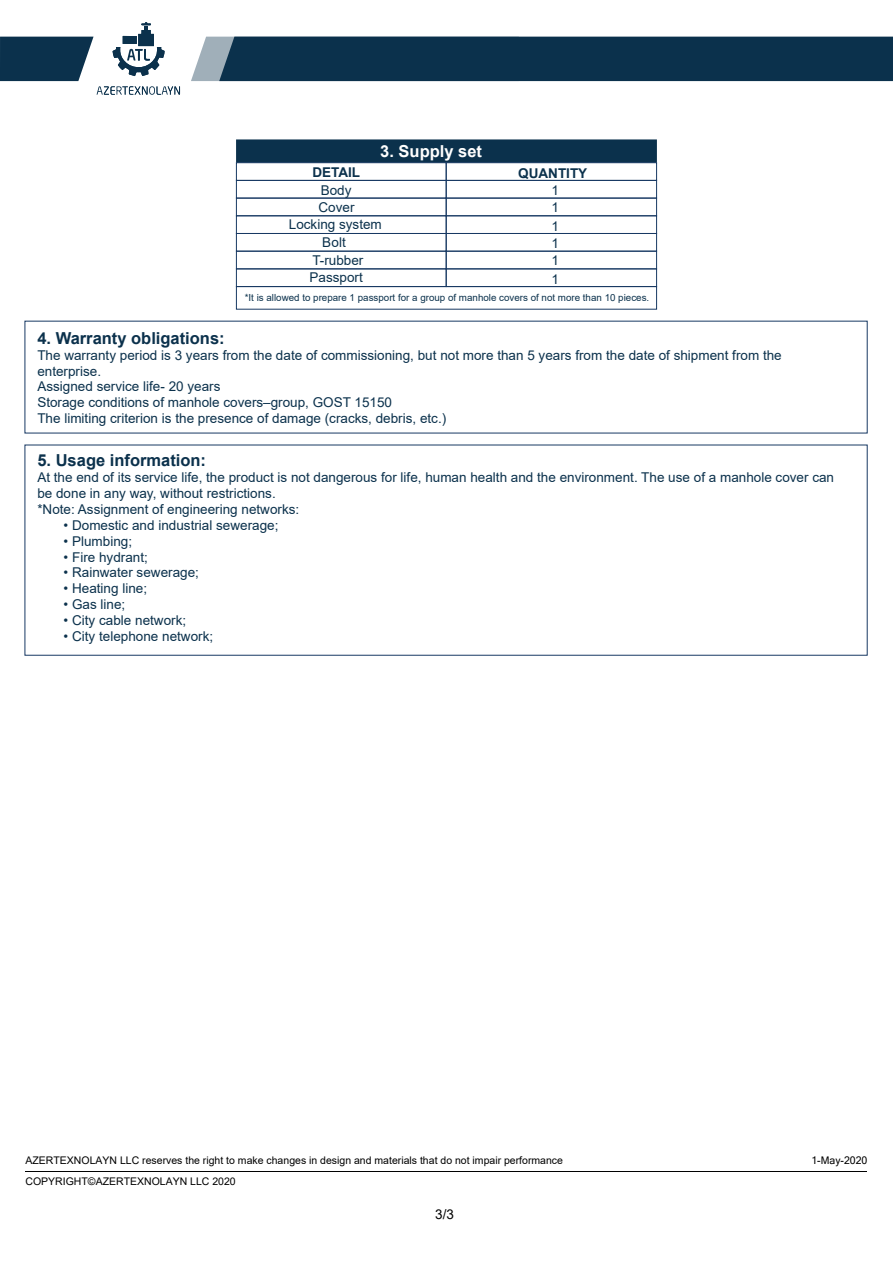
<style>
.page{position:relative;width:893px;height:1263px;background:#fff}
.page>*{position:absolute;margin:0;border:0;box-sizing:border-box;transform-origin:0 0}
.t1{font:700 16.5px "Arial";color:#0b314c}
.t2{font:700 16.5px "Arial";color:#fff}
.t3{font:13.5px/15.9px "Arial";color:#0b314c}
.t4{font:700 13.5px "Arial";color:#0b314c}
.t5{font:13.5px "Arial";color:#010101}
.t6{font:10.5px "Arial";color:#010101}
.t7{font:10.5px "Microsoft Sans Serif";color:#010101}
.t8{font:9.75px "Arial";color:#0b314c}
</style>
<div class="page">
<svg style="left:0;top:22px;width:180px;height:73px"></svg>
<div style="left:191px;top:37px;width:702px;height:44px;background:#0b314c"></div>
<div style="left:25px;top:445px;width:843px;height:211px;border:1px solid #183963"></div>
<div style="left:236px;top:139px;width:421px;height:23px;background:#0b314c"></div>
<div style="left:236px;top:198px;width:211px;height:18px;border:1px solid #183963"></div>
<div style="left:236px;top:215px;width:211px;height:19px;border:1px solid #183963"></div>
<div style="left:236px;top:162px;width:211px;height:19px;border:1px solid #183963"></div>
<div style="left:446px;top:162px;width:211px;height:19px;border:1px solid #183963"></div>
<div style="left:446px;top:198px;width:211px;height:18px;border:1px solid #183963"></div>
<div style="left:446px;top:180px;width:211px;height:18px;border:1px solid #183963"></div>
<div style="left:446px;top:215px;width:211px;height:19px;border:1px solid #183963"></div>
<div style="left:236px;top:268px;width:211px;height:19px;border:1px solid #183963"></div>
<div style="left:236px;top:233px;width:211px;height:19px;border:1px solid #183963"></div>
<div style="left:446px;top:233px;width:211px;height:19px;border:1px solid #183963"></div>
<div style="left:446px;top:268px;width:211px;height:19px;border:1px solid #183963"></div>
<svg style="left:236px;top:286px;width:421px;height:24px"></svg>
<hr style="left:26px;top:1171px;width:841px;height:1px;background:#010101">
<p class="t2" style="left:380px;top:140px;width:103px">3. Supply set</p>
<p class="t4" style="left:312px;top:163px;width:49px">DETAIL</p>
<p class="t4" style="left:518px;top:164px;width:70px">QUANTITY</p>
<p class="t3" style="left:321px;top:182px;width:32px">Body</p>
<p class="t3" style="left:551px;top:182px;width:9px;line-height:17.1px">1<br>1</p>
<p class="t3" style="left:551px;top:218px;width:9px">1</p>
<p class="t3" style="left:289px;top:199px;width:95px;line-height:16.5px;text-align:center">Cover<br>Locking system</p>
<p class="t3" style="left:322px;top:234px;width:25px">Bolt</p>
<p class="t3" style="left:551px;top:235px;width:9px;line-height:17.1px">1<br>1</p>
<p class="t3" style="left:551px;top:271px;width:9px">1</p>
<p class="t3" style="left:310px;top:252px;width:55px;line-height:17.2px">T-rubber<br>Passport</p>
<p class="t8" style="left:245px;top:291px;width:406px">*It is allowed to prepare 1 passport for a group of manhole covers of not more than 10 pieces.</p>
<p class="t1" style="left:37px;top:326px;width:189px">4. Warranty obligations:</p>
<p class="t3" style="left:37px;top:347px;width:746px">The warranty period is 3 years from the date of commissioning, but not more than 5 years from the date of shipment from the enterprise.<br>Assigned service life- 20 years<br>Storage conditions of manhole covers–group, GOST 15150<br>The limiting criterion is the presence of damage (cracks, debris, etc.)</p>
<p class="t1" style="left:37px;top:449px;width:170px">5. Usage information:</p>
<p class="t3" style="left:37px;top:469px;width:798px">At the end of its service life, the product is not dangerous for life, human health and the environment. The use of a manhole cover can be done in any way, without restrictions.<br>*Note: Assignment of engineering networks:</p>
<p class="t3" style="left:64px;top:517px;width:216px">• Domestic and industrial sewerage;</p>
<p class="t3" style="left:64px;top:533px;width:70px">• Plumbing;</p>
<p class="t3" style="left:64px;top:549px;width:86px">• Fire hydrant;</p>
<p class="t3" style="left:64px;top:565px;width:137px">• Rainwater sewerage;</p>
<p class="t3" style="left:64px;top:581px;width:85px">• Heating line;</p>
<p class="t3" style="left:64px;top:596px;width:63px">• Gas line;</p>
<p class="t3" style="left:64px;top:612px;width:124px">• City cable network;</p>
<p class="t3" style="left:64px;top:628px;width:151px">• City telephone network;</p>
<p class="t6" style="left:26px;top:1153px;width:539px">AZERTEXNOLAYN LLC reserves the right to make changes in design and materials that do not impair performance</p>
<p class="t7" style="left:811px;top:1154px;width:58px">1-May-2020</p>
<p class="t6" style="left:26px;top:1173px;width:212px">COPYRIGHT©AZERTEXNOLAYN LLC 2020</p>
<p class="t5" style="left:435px;top:1205px;width:20px">3/3</p>
</div>
